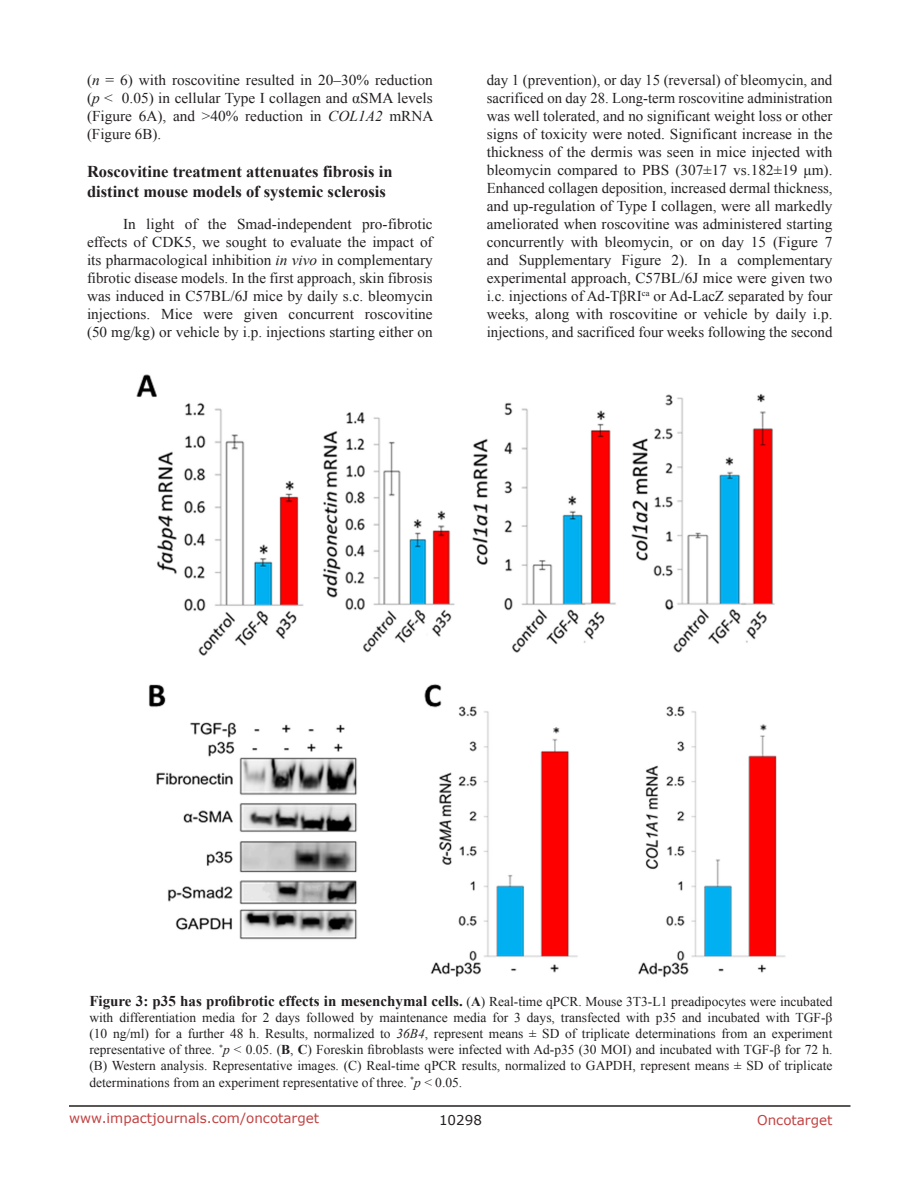
<style>
.page{position:relative;width:918px;height:1188px;background:#fff}
.page>*{position:absolute;margin:0;border:0;box-sizing:border-box;transform-origin:0 0}
.sub_heading_1{font:700 16.5px/19.8px "Times New Roman";color:#231f20}
.BodyText{font:15px/18px "Times New Roman";color:#231f20;text-align:justify}
.Figuretrx{font:13.5px/16.2px "Times New Roman";color:#231f20;text-align:justify}
.t1{font:13.5px "Verdana";color:#c24141}
.t2{font:13.5px "Verdana";color:#231f20}
.s1{font-style:italic}
.s2{font-weight:700;font-size:15px}
.s3{font-weight:700}
</style>
<div class="page">
<hr style="left:69px;top:1105px;width:781px;height:2px;background:#231f20">
<img style="left:136px;top:375px;width:650px;height:603px">
<p class="BodyText" style="left:87px;top:71px;width:348px">(<span class="s1">n</span> = 6) with roscovitine resulted in 20–30% reduction (<span class="s1">p</span> &lt; 0.05) in cellular Type I collagen and αSMA levels (Figure 6A), and &gt;40% reduction in <span class="s1">COL1A2</span> mRNA (Figure 6B).</p>
<p class="sub_heading_1" style="left:87px;top:161px;width:307px">Roscovitine treatment attenuates fibrosis in distinct mouse models of systemic sclerosis</p>
<p class="BodyText" style="left:87px;top:214px;width:347px;text-indent:36px">In light of the Smad-independent pro-fibrotic effects of CDK5, we sought to evaluate the impact of its pharmacological inhibition <span class="s1">in vivo</span> in complementary fibrotic disease models. In the first approach, skin fibrosis was induced in C57BL/6J mice by daily s.c. bleomycin injections. Mice were given concurrent roscovitine (50 mg/kg) or vehicle by i.p. injections starting either on</p>
<p class="BodyText" style="left:487px;top:71px;width:347px">day 1 (prevention), or day 15 (reversal) of bleomycin, and sacrificed on day 28. Long-term roscovitine administration was well tolerated, and no significant weight loss or other signs of toxicity were noted. Significant increase in the thickness of the dermis was seen in mice injected with bleomycin compared to PBS (307±17 vs.182±19 μm).<br>Enhanced collagen deposition, increased dermal thickness, and up-regulation of Type I collagen, were all markedly ameliorated when roscovitine was administered starting concurrently with bleomycin, or on day 15 (Figure 7 and Supplementary Figure 2). In a complementary experimental approach, C57BL/6J mice were given two i.c. injections of Ad-TβRI<sup>ca</sup> or Ad-LacZ separated by four weeks, along with roscovitine or vehicle by daily i.p. injections, and sacrificed four weeks following the second</p>
<p class="Figuretrx" style="left:89px;top:993px;width:745px"><span class="s2">Figure 3: p35 has profibrotic effects in mesenchymal cells.</span> (<span class="s3">A</span>) Real-time qPCR. Mouse 3T3-L1 preadipocytes were incubated with differentiation media for 2 days followed by maintenance media for 3 days, transfected with p35 and incubated with TGF-β (10 ng/ml) for a further 48 h. Results, normalized to <span class="s1">36B4</span>, represent means ± SD of triplicate determinations from an experiment representative of three. <sup>*</sup><span class="s1">p</span> &lt; 0.05. (<span class="s3">B</span>, <span class="s3">C</span>) Foreskin fibroblasts were infected with Ad-p35 (30 MOI) and incubated with TGF-β for 72 h. (B) Western analysis. Representative images. (C) Real-time qPCR results, normalized to GAPDH, represent means ± SD of triplicate determinations from an experiment representative of three. <sup>*</sup><span class="s1">p</span> &lt; 0.05.</p>
<p class="t1" style="left:69px;top:1109px;width:252px">www.impactjournals.com/oncotarget</p>
<p class="t2" style="left:439px;top:1111px;width:44px">10298</p>
<p class="t1" style="left:757px;top:1111px;width:77px">Oncotarget</p>
</div>
